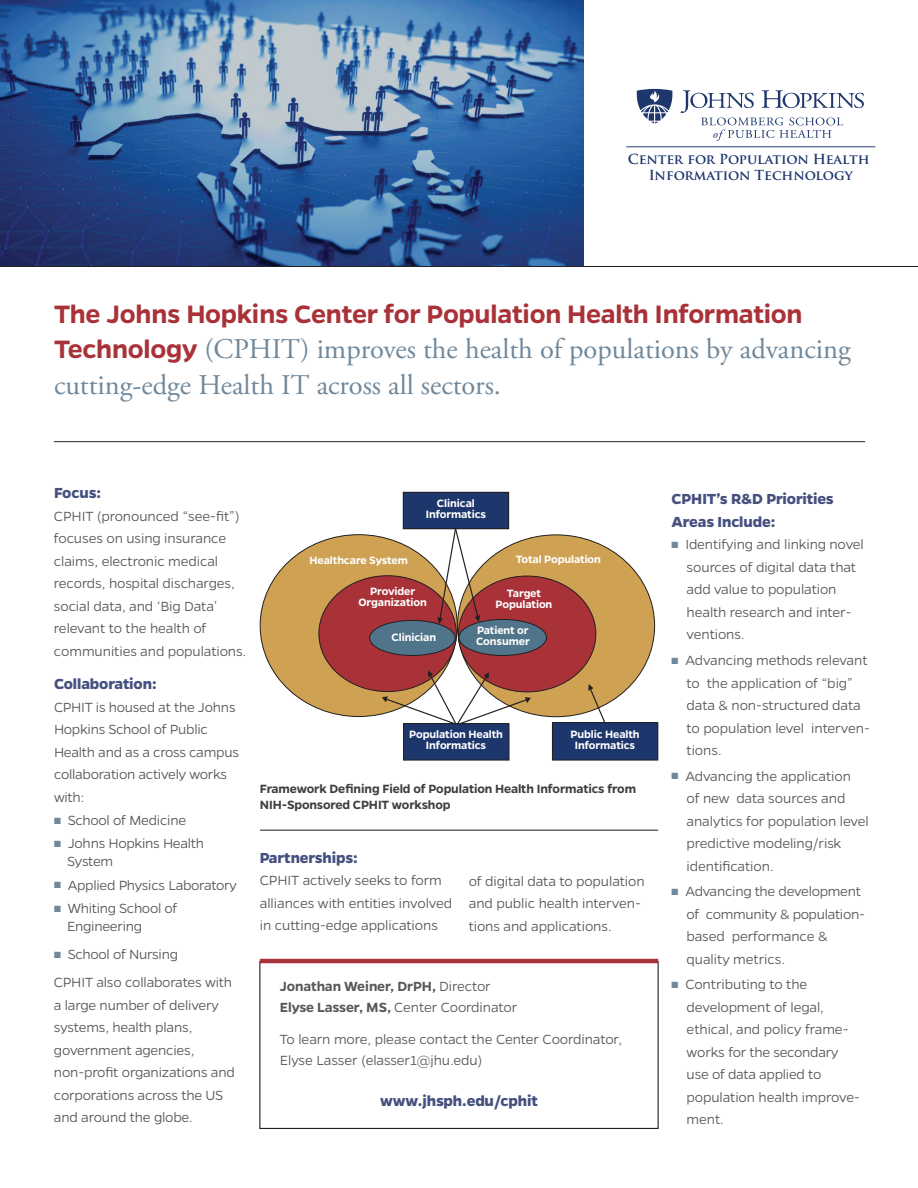
<style>
.page{position:relative;width:918px;height:1188px;background:#fff}
.page>*{position:absolute;margin:0;border:0;box-sizing:border-box;transform-origin:0 0}
.t1{font:600 28.5px/36px "Gentona";letter-spacing:-.01em;color:#a93239}
.t2{font:28.5px "Adobe Garamond Pro";color:#70889b}
.t3{font:700 16.5px/22.5px "Gentona";letter-spacing:-.01em;color:#45507f}
.t4{font:300 15px/22.5px "Gentona";letter-spacing:-.01em;color:#57585a}
.t5{font:600 15px "Gentona";letter-spacing:-.01em;color:#57585a}
.t6{font:600 13.5px/16.2px "Gentona";letter-spacing:-.01em;color:#3e3e3f}
.t7{font:700 13.5px/16.2px "Trajan Pro";letter-spacing:-.005em;color:#1d366c;text-align:center}
.t8{font:600 12px/11.2px "Gentona";letter-spacing:-.01em;color:#fff;text-align:center}
.t9{font:9px "Zapf Dingbats ITC";color:#70889b}
.s1{font-family:"Adobe Garamond Pro";font-weight:400;color:#70889b}
.s2{color:#70889b}
.s3{font-weight:300}
.s4{font-weight:600}
</style>
<div class="page">
<div style="left:259px;top:961px;width:400px;height:168px;border:1px solid #231f20"></div>
<hr style="left:0;top:266px;width:918px;height:1px;background:#231f20">
<hr style="left:54px;top:441px;width:811px;height:1px;background:#231f20">
<hr style="left:260px;top:959px;width:398px;height:4px;background:#a93239">
<hr style="left:260px;top:830px;width:398px;height:1px;background:#231f20">
<hr style="left:626px;top:147px;width:249px;height:1px;background:#1d366c">
<img style="left:0;top:0;width:584px;height:266px">
<svg style="left:637px;top:89px;width:35px;height:35px"></svg>
<svg style="left:681px;top:90px;width:183px;height:51px"></svg>
<div style="left:458px;top:535px;width:197px;height:182px;background:#cfa153;border-radius:50%"></div>
<div style="left:260px;top:535px;width:197px;height:182px;background:#cfa153;border-radius:50%"></div>
<div style="left:319px;top:576px;width:137px;height:116px;background:#a93239;border-radius:50%"></div>
<div style="left:458px;top:576px;width:138px;height:116px;background:#a93239;border-radius:50%"></div>
<div style="left:403px;top:492px;width:106px;height:37px;background:#1d366c"></div>
<div style="left:403px;top:492px;width:106px;height:37px;border:1px solid #231f20"></div>
<div style="left:370px;top:620px;width:85px;height:36px;background:#50748a;border-radius:50%"></div>
<div style="left:369px;top:620px;width:86px;height:36px;border:1px solid #231f20;border-radius:50%"></div>
<div style="left:459px;top:619px;width:87px;height:37px;background:#50748a;border-radius:50%"></div>
<div style="left:459px;top:619px;width:88px;height:37px;border:1px solid #231f20;border-radius:50%"></div>
<div style="left:404px;top:724px;width:105px;height:36px;background:#1d366c"></div>
<div style="left:403px;top:723px;width:106px;height:37px;border:1px solid #231f20"></div>
<div style="left:552px;top:723px;width:106px;height:37px;background:#1d366c"></div>
<div style="left:552px;top:722px;width:106px;height:38px;border:1px solid #231f20"></div>
<svg style="left:588px;top:684px;width:21px;height:40px"></svg>
<svg style="left:382px;top:670px;width:149px;height:62px"></svg>
<svg style="left:437px;top:527px;width:43px;height:97px"></svg>
<p class="t7" style="left:628px;top:151px;width:243px">Center for Population Health<br>Information Technology</p>
<h1 class="t1" style="left:54px;top:295px;width:798px">The Johns Hopkins Center for Population Health Information<br>Technology <span class="s1">(CPHIT) improves the health of populations by advancing</span></h1>
<h2 class="t2" style="left:54px;top:368px;width:449px">cutting-edge Health IT across all sectors.</h2>
<h3 class="t3" style="left:54px;top:482px;width:49px">Focus:</h3>
<p class="t4" style="left:54px;top:505px;width:194px">CPHIT (pronounced “see-fit”) focuses on using insurance claims, electronic medical records, hospital discharges, social data, and ‘Big Data’ relevant to the health of communities and populations.</p>
<h3 class="t3" style="left:54px;top:672px;width:104px">Collaboration:</h3>
<p class="t4" style="left:54px;top:696px;width:187px">CPHIT is housed at the Johns<br>Hopkins School of Public<br>Health and as a cross campus collaboration actively works with:</p>
<p class="t9" style="left:54px;top:816px;width:8px">■</p>
<p class="t4" style="left:68px;top:809px;width:120px">School of Medicine</p>
<p class="t4" style="left:67px;top:835px;width:138px;line-height:18px;text-indent:-13px"><span class="s2">■</span> Johns Hopkins Health<br>System</p>
<p class="t4" style="left:54px;top:874px;width:185px"><span class="s2">■</span> Applied Physics Laboratory</p>
<p class="t4" style="left:67px;top:899px;width:112px;line-height:18px;text-indent:-13px"><span class="s2">■</span> Whiting School of<br>Engineering</p>
<p class="t4" style="left:54px;top:943px;width:125px"><span class="s2">■</span> School of Nursing</p>
<p class="t4" style="left:54px;top:971px;width:182px">CPHIT also collaborates with a large number of delivery systems, health plans, government agencies, non-profit organizations and corporations across the US and around the globe.</p>
<p class="t8" style="left:426px;top:498px;width:62px">Clinical<br>Informatics</p>
<p class="t8" style="left:310px;top:554px;width:100px">Healthcare System</p>
<p class="t8" style="left:358px;top:586px;width:70px">Provider<br>Organization</p>
<p class="t8" style="left:516px;top:554px;width:87px">Total Population</p>
<p class="t8" style="left:496px;top:587px;width:58px">Target<br>Population</p>
<p class="t8" style="left:391px;top:631px;width:46px">Clinician</p>
<p class="t8" style="left:476px;top:625px;width:55px;line-height:10.6px;text-align:left">Patient or<br>Consumer</p>
<p class="t8" style="left:409px;top:728px;width:95px">Population Health<br>Informatics</p>
<p class="t8" style="left:570px;top:728px;width:71px">Public Health<br>Informatics</p>
<p class="t6" style="left:260px;top:780px;width:378px">Framework Defining Field of Population Health Informatics from<br>NIH-Sponsored CPHIT workshop</p>
<h3 class="t3" style="left:260px;top:846px;width:99px">Partnerships:</h3>
<p class="t4" style="left:260px;top:869px;width:194px">CPHIT actively seeks to form alliances with entities involved in cutting-edge applications</p>
<p class="t4" style="left:469px;top:869px;width:177px">of digital data to population and public health interven&shy;tions and applications.</p>
<p class="t5" style="left:280px;top:978px;width:212px">Jonathan Weiner, DrPH, <span class="s3">Director</span></p>
<p class="t4" style="left:280px;top:996px;width:239px"><span class="s4">Elyse Lasser, MS,</span> Center Coordinator</p>
<p class="t4" style="left:280px;top:1028px;width:344px">To learn more, please contact the Center Coordinator,</p>
<p class="t4" style="left:280px;top:1049px;width:204px">Elyse Lasser (elasser1@jhu.edu)</p>
<p class="t3" style="left:380px;top:1089px;width:159px">www.jhsph.edu/cphit</p>
<h3 class="t3" style="left:672px;top:488px;width:164px">CPHIT’s R&amp;D Priorities<br>Areas Include:</h3>
<p class="t4" style="left:687px;top:533px;width:179px;text-indent:-15px"><span class="s2">■</span> Identifying and linking novel sources of digital data that add value to population health research and inter&shy;ventions.</p>
<p class="t4" style="left:687px;top:649px;width:185px;text-indent:-15px"><span class="s2">■</span> Advancing methods relevant to the application of “big” data &amp; non-structured data to population level interven&shy;tions.</p>
<p class="t4" style="left:687px;top:764px;width:184px;text-indent:-15px"><span class="s2">■</span> Advancing the application<br>of new data sources and analytics for population level predictive modeling/risk identification.</p>
<p class="t4" style="left:687px;top:880px;width:180px;text-indent:-15px"><span class="s2">■</span> Advancing the development of community &amp; population&shy;based performance &amp; quality metrics.</p>
<p class="t4" style="left:687px;top:973px;width:175px;text-indent:-15px"><span class="s2">■</span> Contributing to the development of legal, ethical, and policy frame&shy;works for the secondary use of data applied to population health improve&shy;ment.</p>
</div>
